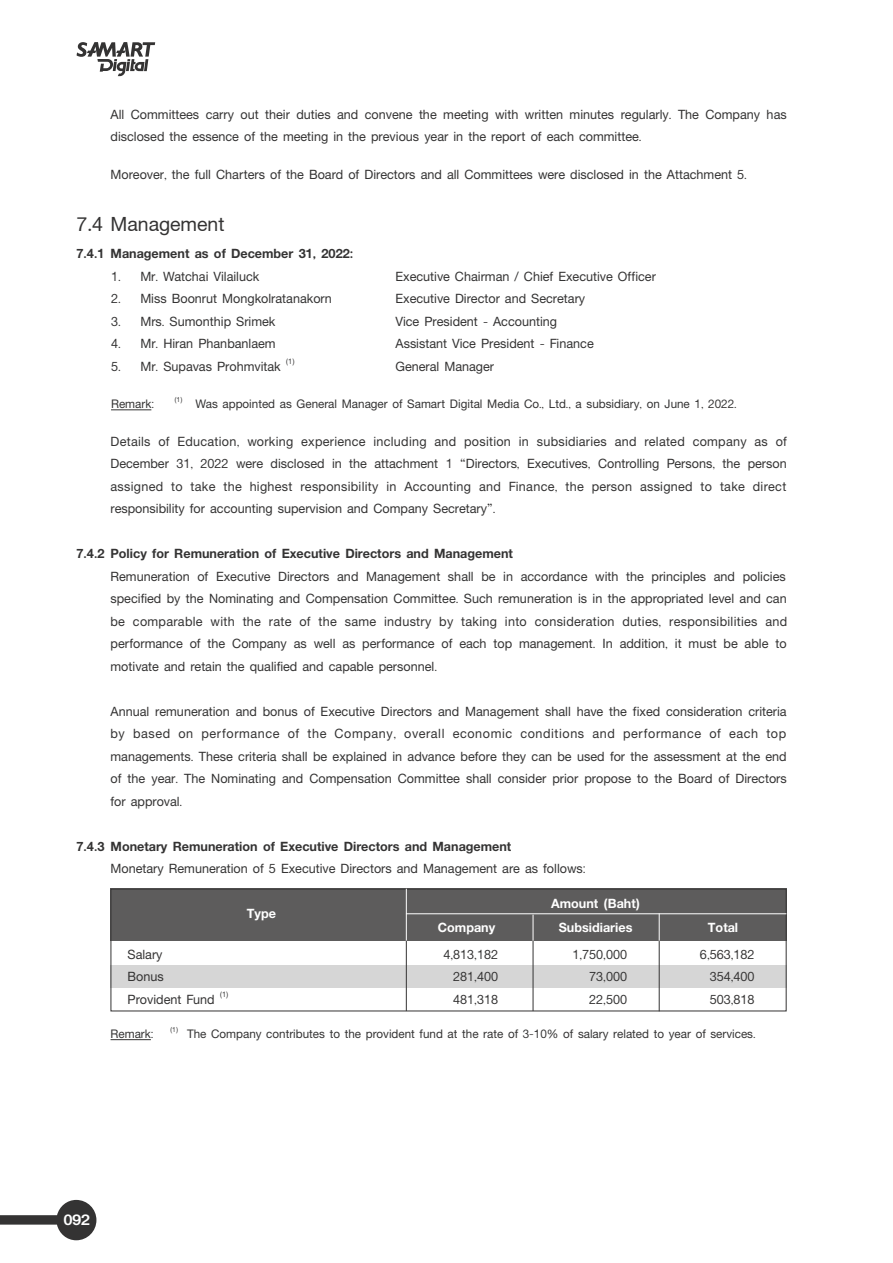
<style>
.page{position:relative;width:893px;height:1263px;background:#fff}
.page>*{position:absolute;margin:0;border:0;box-sizing:border-box;transform-origin:0 0}
.t1{font:30px "PSL Kanda Bold";color:#343333}
.t2{font:22.5px "PSL Kanda Extra";color:#fff;scale:1.1 1}
.t3{font:19.5px/22.5px "PSL Text";color:#343333;text-align:justify}
.t4{font:700 19.5px "PSL Text";color:#343333}
.t5{font:700 19.5px "PSL Text";color:#fff}
.t6{font:18px "PSL Text";color:#343333}
</style>
<div class="page">
<svg style="left:0;top:1200px;width:96px;height:40px"></svg>
<svg style="left:77px;top:42px;width:78px;height:34px"></svg>
<div style="left:111px;top:965px;width:676px;height:23px;background:#d6d6d6"></div>
<div style="left:111px;top:889px;width:676px;height:52px;background:#5d5c5c"></div>
<div style="left:111px;top:889px;width:675px;height:122px;border:1px solid #343333"></div>
<hr style="left:111px;top:410px;width:40px;height:1px;background:#343333">
<hr style="left:111px;top:1039px;width:40px;height:1px;background:#343333">
<svg style="left:659px;top:914px;width:1px;height:26px"></svg>
<hr style="left:406px;top:913px;width:380px;height:1px;background:#fff">
<svg style="left:533px;top:915px;width:1px;height:25px"></svg>
<hr style="left:406px;top:889px;width:1px;height:53px;background:#fff">
<hr style="left:659px;top:941px;width:1px;height:70px;background:#343333">
<hr style="left:533px;top:940px;width:1px;height:71px;background:#343333">
<hr style="left:406px;top:940px;width:1px;height:71px;background:#343333">
<p class="t3" style="left:111px;top:104px;width:678px">All Committees carry out their duties and convene the meeting with written minutes regularly. The Company has disclosed the essence of the meeting in the previous year in the report of each committee.</p>
<p class="t3" style="left:111px;top:164px;width:638px">Moreover, the full Charters of the Board of Directors and all Committees were disclosed in the Attachment 5.</p>
<h1 class="t1" style="left:77px;top:209px;width:149px">7.4 Management</h1>
<p class="t4" style="left:77px;top:242px;width:278px">7.4.1 Management as of December 31, 2022:</p>
<p class="t3" style="left:111px;top:266px;width:150px">1. Mr. Watchai Vilailuck</p>
<p class="t3" style="left:395px;top:266px;width:262px">Executive Chairman / Chief Executive Officer</p>
<p class="t3" style="left:111px;top:288px;width:222px">2. Miss Boonrut Mongkolratanakorn</p>
<p class="t3" style="left:395px;top:288px;width:191px">Executive Director and Secretary</p>
<p class="t3" style="left:111px;top:311px;width:166px">3. Mrs. Sumonthip Srimek</p>
<p class="t3" style="left:395px;top:311px;width:163px">Vice President - Accounting</p>
<p class="t3" style="left:111px;top:333px;width:166px">4. Mr. Hiran Phanbanlaem</p>
<p class="t3" style="left:395px;top:333px;width:200px">Assistant Vice President - Finance</p>
<p class="t3" style="left:111px;top:356px;width:185px">5. Mr. Supavas Prohmvitak <sup>(1)</sup></p>
<p class="t3" style="left:395px;top:356px;width:100px">General Manager</p>
<p class="t6" style="left:111px;top:394px;width:627px">Remark: <sup>(1)</sup> Was appointed as General Manager of Samart Digital Media Co., Ltd., a subsidiary, on June 1, 2022.</p>
<p class="t3" style="left:111px;top:431px;width:678px">Details of Education, working experience including and position in subsidiaries and related company as of December 31, 2022 were disclosed in the attachment 1 “Directors, Executives, Controlling Persons, the person assigned to take the highest responsibility in Accounting and Finance, the person assigned to take direct responsibility for accounting supervision and Company Secretary”.</p>
<p class="t4" style="left:77px;top:542px;width:438px">7.4.2 Policy for Remuneration of Executive Directors and Management</p>
<p class="t3" style="left:111px;top:566px;width:678px">Remuneration of Executive Directors and Management shall be in accordance with the principles and policies specified by the Nominating and Compensation Committee. Such remuneration is in the appropriated level and can be comparable with the rate of the same industry by taking into consideration duties, responsibilities and performance of the Company as well as performance of each top management. In addition, it must be able to motivate and retain the qualified and capable personnel.</p>
<p class="t3" style="left:111px;top:701px;width:678px">Annual remuneration and bonus of Executive Directors and Management shall have the fixed consideration criteria by based on performance of the Company, overall economic conditions and performance of each top managements. These criteria shall be explained in advance before they can be used for the assessment at the end of the year. The Nominating and Compensation Committee shall consider prior propose to the Board of Directors for approval.</p>
<p class="t4" style="left:77px;top:835px;width:436px">7.4.3 Monetary Remuneration of Executive Directors and Management</p>
<p class="t3" style="left:111px;top:858px;width:477px">Monetary Remuneration of 5 Executive Directors and Management are as follows:</p>
<p class="t5" style="left:247px;top:902px;width:31px">Type</p>
<p class="t5" style="left:551px;top:892px;width:90px">Amount (Baht)</p>
<p class="t5" style="left:438px;top:916px;width:59px">Company</p>
<p class="t5" style="left:559px;top:916px;width:75px">Subsidiaries</p>
<p class="t5" style="left:708px;top:916px;width:32px">Total</p>
<p class="t3" style="left:128px;top:944px;width:37px">Salary</p>
<p class="t3" style="left:443px;top:944px;width:56px">4,813,182</p>
<p class="t3" style="left:572px;top:944px;width:56px">1,750,000</p>
<p class="t3" style="left:700px;top:944px;width:56px">6,563,182</p>
<p class="t3" style="left:128px;top:966px;width:38px">Bonus</p>
<p class="t3" style="left:453px;top:966px;width:46px">281,400</p>
<p class="t3" style="left:589px;top:966px;width:39px">73,000</p>
<p class="t3" style="left:710px;top:966px;width:46px">354,400</p>
<p class="t3" style="left:128px;top:989px;width:103px">Provident Fund <sup>(1)</sup></p>
<p class="t3" style="left:453px;top:989px;width:46px">481,318</p>
<p class="t3" style="left:589px;top:989px;width:39px">22,500</p>
<p class="t3" style="left:710px;top:989px;width:46px">503,818</p>
<p class="t6" style="left:111px;top:1023px;width:647px">Remark: <sup>(1)</sup> The Company contributes to the provident fund at the rate of 3-10% of salary related to year of services.</p>
<p class="t2" style="left:63px;top:1209px;width:26px">092</p>
</div>
